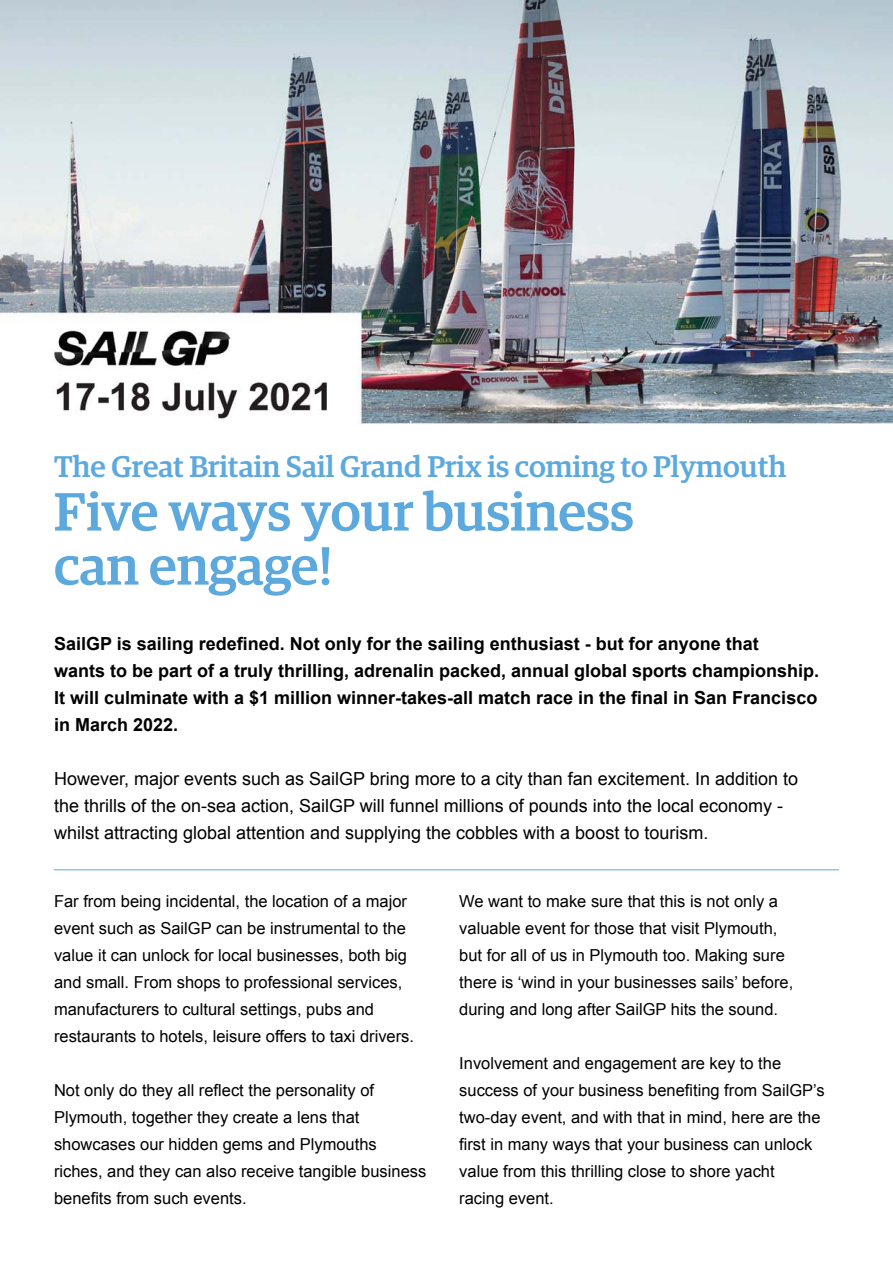
<style>
.page{position:relative;width:893px;height:1263px;background:#fff}
.page>*{position:absolute;margin:0;border:0;box-sizing:border-box;transform-origin:0 0}
.t1{font:500 54px/54px "Guardian Egyp";color:#5da9dd}
.t2{font:500 30px "Guardian Egyp";color:#5da9dd}
.t3{font:700 18px/27px "Arial";color:#000}
.t4{font:18px/27px "Arial";color:#000}
.t5{font:16.5px/27px "Arial";color:#000}
</style>
<div class="page">
<hr style="left:54px;top:869px;width:785px;height:1px;background:#5da9dd">
<img style="left:0;top:0;width:893px;height:425px">
<h2 class="t2" style="left:54px;top:445px;width:734px">The Great Britain Sail Grand Prix is coming to Plymouth</h2>
<h1 class="t1" style="left:54px;top:481px;width:581px">Five ways your business can engage!</h1>
<p class="t3" style="left:54px;top:630px;width:767px">SailGP is sailing redefined. Not only for the sailing enthusiast - but for anyone that<br>wants to be part of a truly thrilling, adrenalin packed, annual global sports championship.<br>It will culminate with a $1 million winner-takes-all match race in the final in San Francisco in March 2022.</p>
<p class="t4" style="left:54px;top:765px;width:746px">However, major events such as SailGP bring more to a city than fan excitement. In addition to the thrills of the on-sea action, SailGP will funnel millions of pounds into the local economy - whilst attracting global attention and supplying the cobbles with a boost to tourism.</p>
<p class="t5" style="left:54px;top:888px;width:362px">Far from being incidental, the location of a major event such as SailGP can be instrumental to the value it can unlock for local businesses, both big and small. From shops to professional services, manufacturers to cultural settings, pubs and restaurants to hotels, leisure offers to taxi drivers.</p>
<p class="t5" style="left:54px;top:1077px;width:374px">Not only do they all reflect the personality of Plymouth, together they create a lens that showcases our hidden gems and Plymouths riches, and they can also receive tangible business benefits from such events.</p>
<p class="t5" style="left:459px;top:888px;width:336px">We want to make sure that this is not only a valuable event for those that visit Plymouth, but for all of us in Plymouth too. Making sure there is ‘wind in your businesses sails’ before, during and long after SailGP hits the sound.</p>
<p class="t5" style="left:459px;top:1050px;width:367px">Involvement and engagement are key to the success of your business benefiting from SailGP’s two-day event, and with that in mind, here are the first in many ways that your business can unlock value from this thrilling close to shore yacht<br>racing event.</p>
</div>
